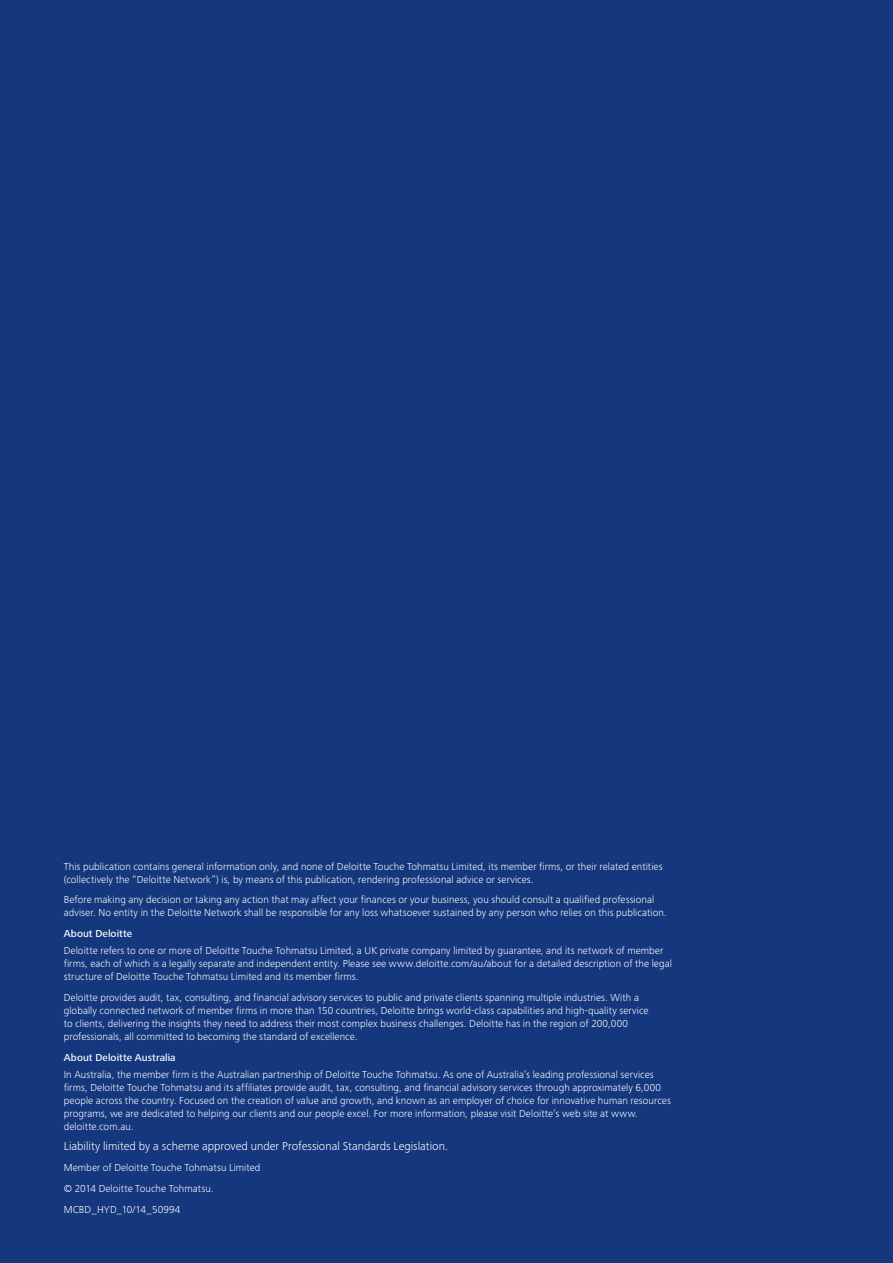
<style>
.page{position:relative;width:893px;height:1263px;background:#14377d}
.page>*{position:absolute;margin:0;border:0;box-sizing:border-box;transform-origin:0 0}
.t1{font:300 12px "Frutiger Next Pro";color:#fff}
.t2{font:300 10.5px/13px "Frutiger Next Pro";letter-spacing:.005em;color:#fff}
.t3{font:500 10.5px "Frutiger Next Pro";letter-spacing:.01em;color:#fff}
</style>
<div class="page">
<p class="t2" style="left:64px;top:859px;width:600px">This publication contains general information only, and none of Deloitte Touche Tohmatsu Limited, its member firms, or their related entities (collectively the “Deloitte Network”) is, by means of this publication, rendering professional advice or services.</p>
<p class="t2" style="left:64px;top:893px;width:604px">Before making any decision or taking any action that may affect your finances or your business, you should consult a qualified professional adviser. No entity in the Deloitte Network shall be responsible for any loss whatsoever sustained by any person who relies on this publication.</p>
<p class="t3" style="left:64px;top:927px;width:70px">About Deloitte</p>
<p class="t2" style="left:64px;top:944px;width:610px">Deloitte refers to one or more of Deloitte Touche Tohmatsu Limited, a UK private company limited by guarantee, and its network of member firms, each of which is a legally separate and independent entity. Please see www.deloitte.com/au/about for a detailed description of the legal structure of Deloitte Touche Tohmatsu Limited and its member firms.</p>
<p class="t2" style="left:64px;top:991px;width:586px">Deloitte provides audit, tax, consulting, and financial advisory services to public and private clients spanning multiple industries. With a globally connected network of member firms in more than 150 countries, Deloitte brings world-class capabilities and high-quality service to clients, delivering the insights they need to address their most complex business challenges. Deloitte has in the region of 200,000 professionals, all committed to becoming the standard of excellence.</p>
<p class="t3" style="left:64px;top:1051px;width:113px">About Deloitte Australia</p>
<p class="t2" style="left:64px;top:1067px;width:609px">In Australia, the member firm is the Australian partnership of Deloitte Touche Tohmatsu. As one of Australia’s leading professional services firms, Deloitte Touche Tohmatsu and its affiliates provide audit, tax, consulting, and financial advisory services through approximately 6,000 people across the country. Focused on the creation of value and growth, and known as an employer of choice for innovative human resources programs, we are dedicated to helping our clients and our people excel. For more information, please visit Deloitte’s web site at www. deloitte.com.au.</p>
<p class="t1" style="left:64px;top:1139px;width:386px">Liability limited by a scheme approved under Professional Standards Legislation.</p>
<p class="t2" style="left:64px;top:1157px;width:198px;line-height:20.7px">Member of Deloitte Touche Tohmatsu Limited © 2014 Deloitte Touche Tohmatsu.<br>MCBD_HYD_10/14_50994</p>
</div>
